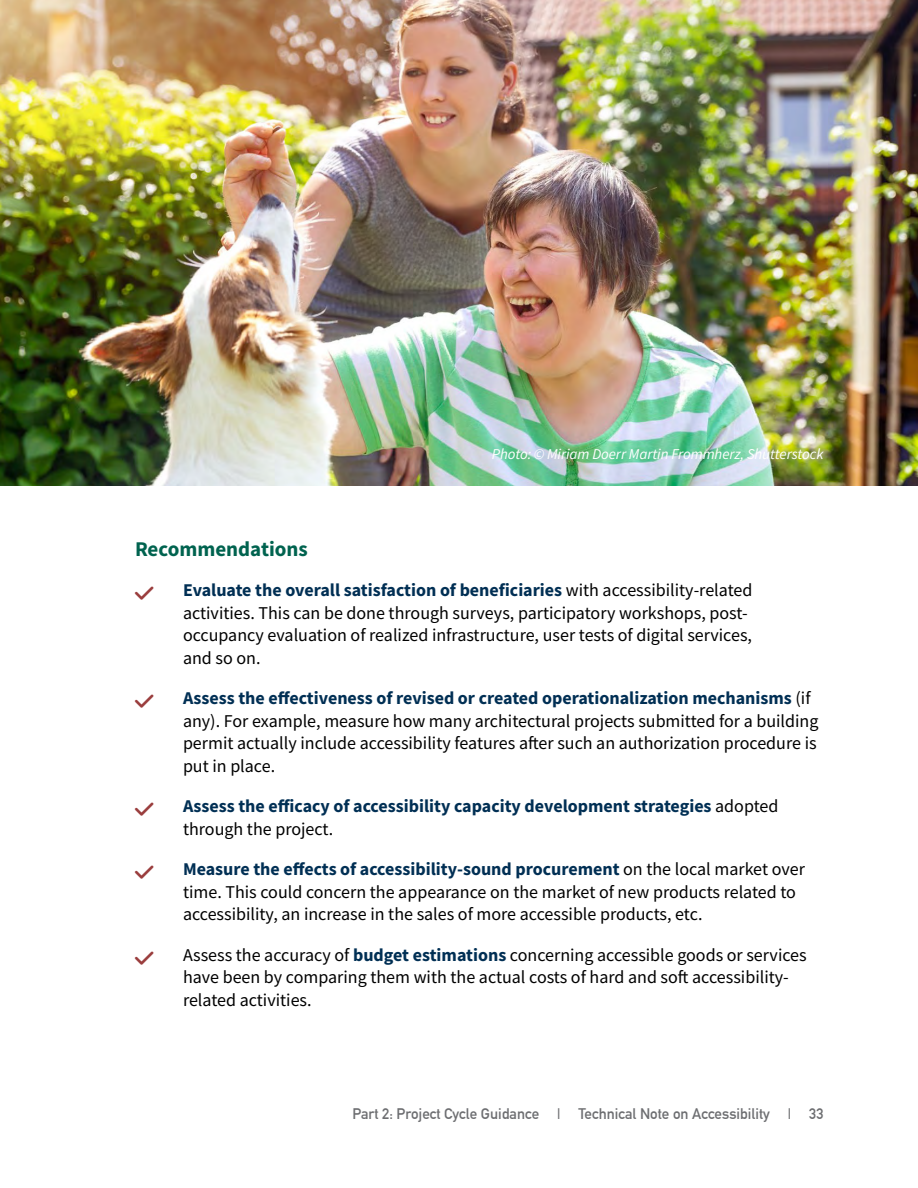
<style>
.page{position:relative;width:918px;height:1188px;background:#fff}
.page>*{position:absolute;margin:0;border:0;box-sizing:border-box;transform-origin:0 0}
.t1{font:700 21px "Source Sans Pro";color:#00634f}
.t2{font:18px/22.5px "Source Sans Pro";color:#000}
.t3{font:700 18px/22.5px "Source Sans Pro";color:#002f54}
.t4{font:700 15px "DIN Alternate";color:#6d6e71}
.t5{font:italic 15px "Source Sans Pro";letter-spacing:-.005em;color:#fff}
.s1{font-weight:700;color:#002f54}
.s2{font-weight:400;color:#000}
</style>
<div class="page">
<img style="left:0;top:0;width:918px;height:486px">
<svg style="left:802px;top:47px;width:16px;height:15px"></svg>
<p class="t5" style="left:492px;top:444px;width:333px">Photo: © Miriam Doerr Martin Frommherz, Shutterstock</p>
<h2 class="t1" style="left:135px;top:535px;width:174px">Recommendations</h2>
<p class="t2" style="left:183px;top:579px;width:571px"><span class="s1">Evaluate the overall satisfaction of beneficiaries</span> with accessibility-related activities. This can be done through surveys, participatory workshops, post&shy;occupancy evaluation of realized infrastructure, user tests of digital services, and so on.</p>
<p class="t2" style="left:183px;top:687px;width:637px"><span class="s1">Assess the effectiveness of revised or created operationalization mechanisms</span> (if any). For example, measure how many architectural projects submitted for a building permit actually include accessibility features after such an authorization procedure is put in place.</p>
<p class="t3" style="left:183px;top:795px;width:597px">Assess the efficacy of accessibility capacity development strategies <span class="s2">adopted through the project.</span></p>
<p class="t2" style="left:183px;top:858px;width:623px"><span class="s1">Measure the effects of accessibility-sound procurement</span> on the local market over time. This could concern the appearance on the market of new products related to accessibility, an increase in the sales of more accessible products, etc.</p>
<p class="t2" style="left:183px;top:943px;width:625px">Assess the accuracy of <span class="s1">budget estimations</span> concerning accessible goods or services have been by comparing them with the actual costs of hard and soft accessibility&shy;related activities.</p>
<p class="t4" style="left:353px;top:1102px;width:473px">Part 2: Project Cycle Guidance | Technical Note on Accessibility | 33</p>
</div>
